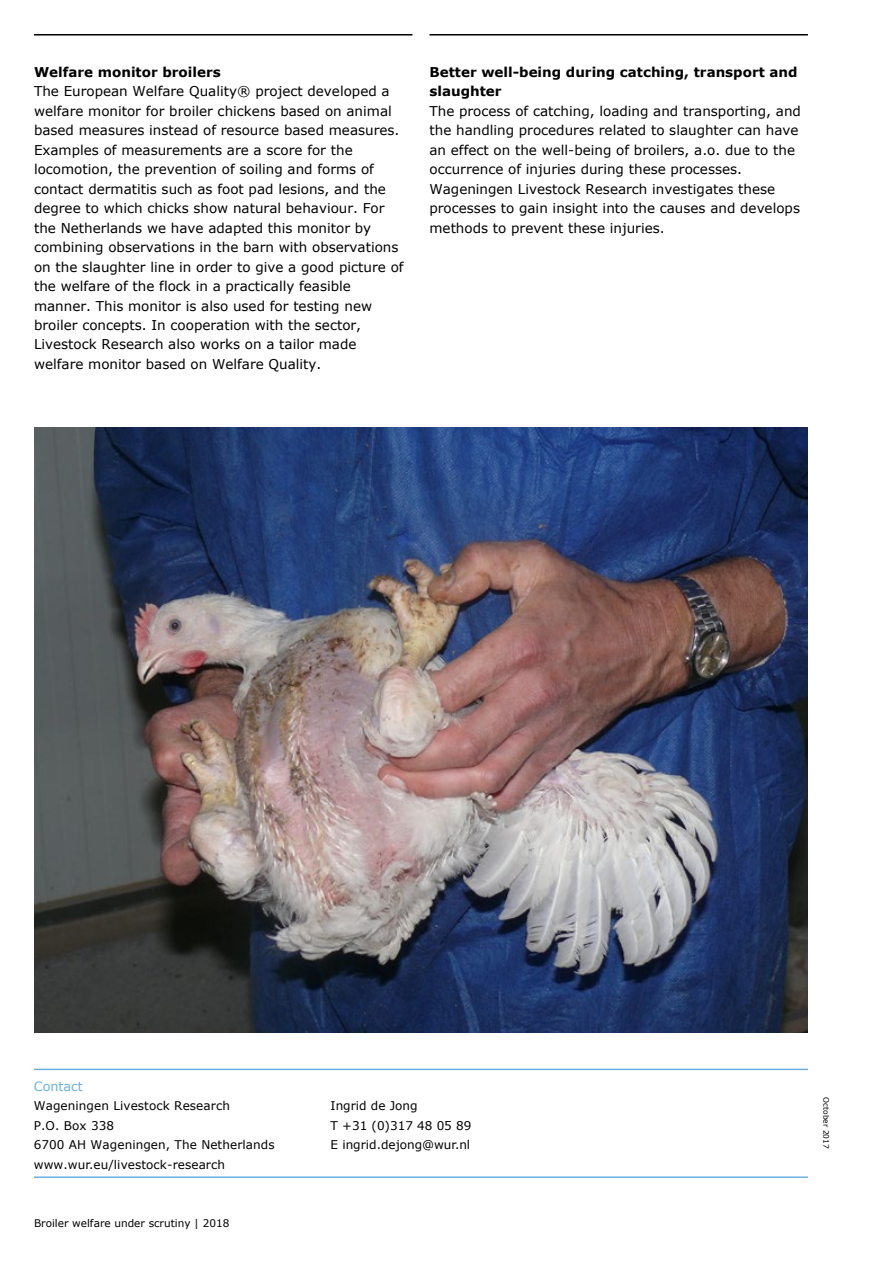
<style>
.page{position:relative;width:893px;height:1263px;background:#fff}
.page>*{position:absolute;margin:0;border:0;box-sizing:border-box;transform-origin:0 0}
.t1{font:13.5px/19.5px "Verdana";color:#000}
.t2{font:700 13.5px/19.5px "Verdana";color:#000}
.t3{font:12.75px "Verdana";color:#6bb1e2}
.t4{font:12px/19.4px "Verdana";letter-spacing:.005em;color:#000}
.t5{font:10.5px "Verdana";color:#000}
.t6{font:7.5px "Verdana";color:#000}
</style>
<div class="page">
<hr style="left:34px;top:1176px;width:774px;height:2px;background:#6bb1e2">
<hr style="left:34px;top:1069px;width:774px;height:1px;background:#6bb1e2">
<img style="left:34px;top:428px;width:774px;height:604px">
<hr style="left:429px;top:34px;width:379px;height:2px;background:#000">
<hr style="left:34px;top:34px;width:378px;height:2px;background:#000">
<p class="t2" style="left:34px;top:62px;width:188px">Welfare monitor broilers</p>
<p class="t1" style="left:34px;top:81px;width:371px">The European Welfare Quality® project developed a welfare monitor for broiler chickens based on animal based measures instead of resource based measures.<br>Examples of measurements are a score for the locomotion, the prevention of soiling and forms of contact dermatitis such as foot pad lesions, and the degree to which chicks show natural behaviour. For the Netherlands we have adapted this monitor by combining observations in the barn with observations on the slaughter line in order to give a good picture of the welfare of the flock in a practically feasible manner. This monitor is also used for testing new broiler concepts. In cooperation with the sector, Livestock Research also works on a tailor made welfare monitor based on Welfare Quality.</p>
<p class="t2" style="left:429px;top:62px;width:370px">Better well-being during catching, transport and slaughter</p>
<p class="t1" style="left:429px;top:101px;width:373px">The process of catching, loading and transporting, and the handling procedures related to slaughter can have an effect on the well-being of broilers, a.o. due to the occurrence of injuries during these processes.<br>Wageningen Livestock Research investigates these processes to gain insight into the causes and develops methods to prevent these injuries.</p>
<p class="t3" style="left:34px;top:1077px;width:51px">Contact</p>
<p class="t4" style="left:34px;top:1096px;width:242px">Wageningen Livestock Research<br>P.O. Box 338<br>6700 AH Wageningen, The Netherlands www.wur.eu/livestock-research</p>
<p class="t4" style="left:331px;top:1096px;width:142px">Ingrid de Jong<br>T +31 (0)317 48 05 89<br>E ingrid.dejong@wur.nl</p>
<p class="t5" style="left:34px;top:1216px;width:197px">Broiler welfare under scrutiny | 2018</p>
<p class="t6" style="left:831px;top:1097px;width:53px;rotate:90deg">October 2017</p>
</div>
